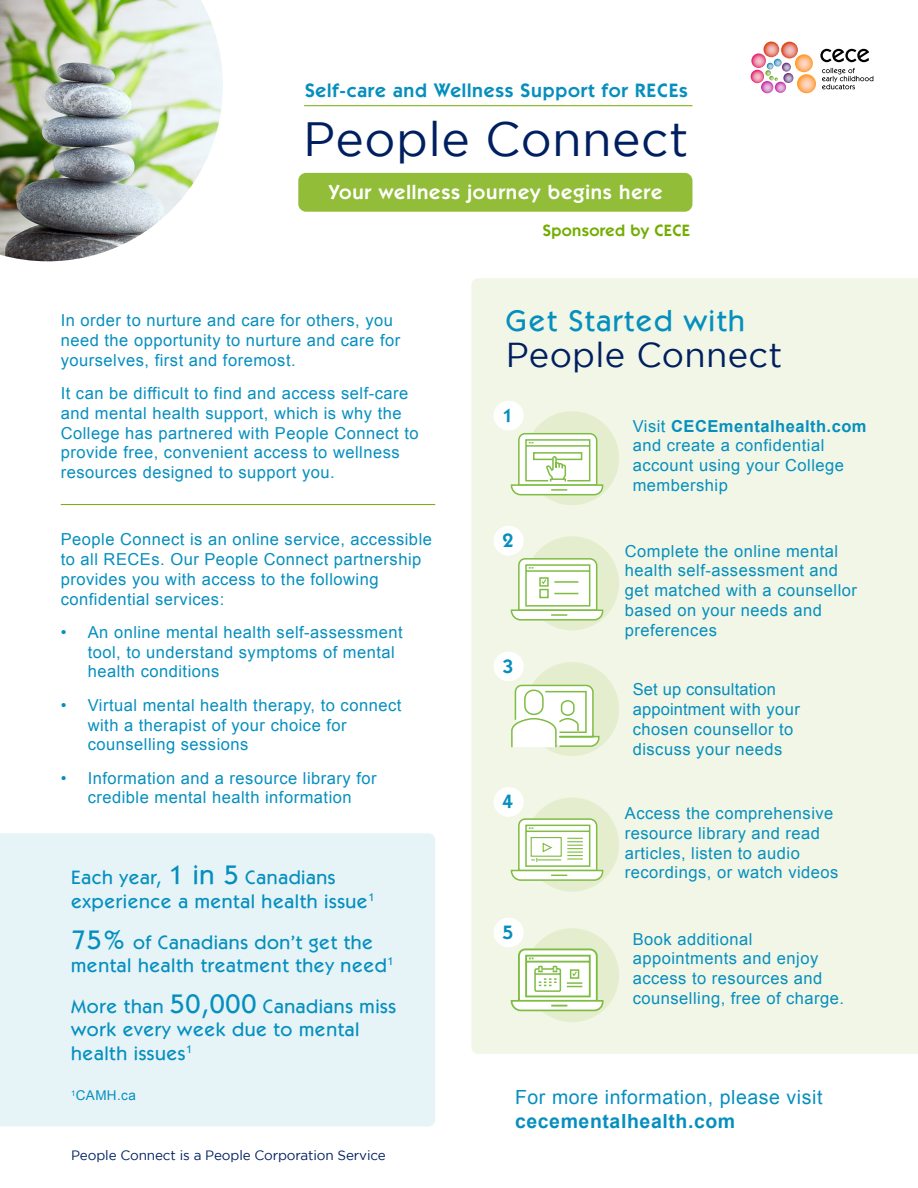
<style>
.page{position:relative;width:918px;height:1188px;background:#fff}
.page>*{position:absolute;margin:0;border:0;box-sizing:border-box;transform-origin:0 0}
.t1{font:48px "Gotham";letter-spacing:.01em;color:#001f60}
.t2{font:34.5px "Gotham";letter-spacing:.01em;color:#001f60}
.t3{font:500 30px "ITC Kabel Std";letter-spacing:.05em;color:#068fbe}
.t4{font:600 20.4px "ITC Kabel Std";letter-spacing:.04em;color:#fff}
.t5{font:500 19.5px/23.4px "ITC Kabel Std";letter-spacing:.03em;color:#068fbe}
.t6{font:19.5px/23.4px "Arial";letter-spacing:.03em;color:#068fbe}
.t7{font:600 19.5px "ITC Kabel Std";letter-spacing:.04em;color:#068fbe}
.t8{font:16.5px/19.8px "Arial";letter-spacing:.03em;color:#068fbe}
.t9{font:600 16.5px "ITC Kabel Std";letter-spacing:.02em;color:#72ad00}
.t10{font:13.5px "Gotham";letter-spacing:-.01em;color:#001f60}
.t11{font:13.5px "Arial";letter-spacing:.03em;color:#068fbe}
.s1{font-size:27px}
.s2{font-weight:700}
</style>
<div class="page">
<div style="left:471px;top:278px;width:447px;height:776px;background:#f1f6e6"></div>
<div style="left:525px;top:411px;width:94px;height:94px;background:#e4eecf;border-radius:50%"></div>
<div style="left:0;top:833px;width:435px;height:293px;background:#e6f4f8"></div>
<svg style="left:795px;top:54px;width:18px;height:18px"></svg>
<svg style="left:797px;top:74px;width:19px;height:19px"></svg>
<svg style="left:751px;top:42px;width:47px;height:51px"></svg>
<svg style="left:820px;top:49px;width:49px;height:13px"></svg>
<svg style="left:822px;top:68px;width:51px;height:21px"></svg>
<div style="left:298px;top:173px;width:394px;height:39px;background:#91bd39;border-radius:8px"></div>
<hr style="left:61px;top:504px;width:374px;height:1px;background:#72ad00">
<hr style="left:304px;top:105px;width:388px;height:1px;background:#72ad00">
<svg style="left:510px;top:432px;width:94px;height:64px"></svg>
<div style="left:550px;top:478px;width:16px;height:4px;border:2px solid #7ebc42"></div>
<div style="left:494px;top:401px;width:30px;height:29px;background:#fff;border-radius:50%"></div>
<div style="left:525px;top:662px;width:94px;height:94px;background:#e4eecf;border-radius:50%"></div>
<div style="left:525px;top:928px;width:94px;height:94px;background:#e4eecf;border-radius:50%"></div>
<div style="left:525px;top:536px;width:94px;height:94px;background:#e4eecf;border-radius:50%"></div>
<svg style="left:510px;top:557px;width:94px;height:64px"></svg>
<svg style="left:510px;top:948px;width:94px;height:64px"></svg>
<div style="left:494px;top:652px;width:30px;height:29px;background:#fff;border-radius:50%"></div>
<div style="left:494px;top:918px;width:30px;height:29px;background:#fff;border-radius:50%"></div>
<div style="left:494px;top:526px;width:30px;height:30px;background:#fff;border-radius:50%"></div>
<div style="left:525px;top:798px;width:94px;height:94px;background:#e4eecf;border-radius:50%"></div>
<svg style="left:510px;top:818px;width:94px;height:64px"></svg>
<div style="left:494px;top:787px;width:30px;height:30px;background:#fff;border-radius:50%"></div>
<svg style="left:510px;top:684px;width:90px;height:65px"></svg>
<img style="left:0;top:0;width:223px;height:261px">
<p class="t7" style="left:305px;top:79px;width:384px">Self-care and Wellness Support for RECEs</p>
<p class="t1" style="left:303px;top:113px;width:387px">People Connect</p>
<p class="t4" style="left:329px;top:180px;width:335px">Your wellness journey begins here</p>
<p class="t8" style="left:61px;top:311px;width:341px">In order to nurture and care for others, you need the opportunity to nurture and care for yourselves, first and foremost.</p>
<p class="t8" style="left:61px;top:383px;width:359px">It can be difficult to find and access self-care and mental health support, which is why the College has partnered with People Connect to provide free, convenient access to wellness resources designed to support you.</p>
<p class="t8" style="left:61px;top:530px;width:373px">People Connect is an online service, accessible to all RECEs. Our People Connect partnership provides you with access to the following confidential services:</p>
<p class="t8" style="left:88px;top:622px;width:317px;text-indent:-27px">• An online mental health self-assessment tool, to understand symptoms of mental health conditions</p>
<p class="t8" style="left:88px;top:695px;width:315px;text-indent:-27px">• Virtual mental health therapy, to connect with a therapist of your choice for counselling sessions</p>
<p class="t8" style="left:61px;top:768px;width:317px;text-align:center">• Information and a resource library for credible mental health information</p>
<p class="t5" style="left:71px;top:866px;width:305px">Each year, <span class="s1">1 in 5</span> Canadians experience a mental health issue<sup>1</sup></p>
<p class="t5" style="left:71px;top:930px;width:324px"><span class="s1">75%</span> of Canadians don’t get the mental health treatment they need<sup>1</sup></p>
<p class="t5" style="left:71px;top:995px;width:326px">More than <span class="s1">50,000</span> Canadians miss work every week due to mental health issues<sup>1</sup></p>
<p class="t11" style="left:71px;top:1087px;width:66px"><sup>1</sup>CAMH.ca</p>
<p class="t10" style="left:71px;top:1148px;width:316px">People Connect is a People Corporation Service</p>
<p class="t9" style="left:543px;top:221px;width:149px">Sponsored by CECE</p>
<p class="t3" style="left:506px;top:304px;width:241px">Get Started with</p>
<p class="t2" style="left:506px;top:336px;width:278px">People Connect</p>
<p class="t7" style="left:502px;top:404px;width:12px">1</p>
<p class="t7" style="left:502px;top:529px;width:12px">2</p>
<p class="t7" style="left:502px;top:655px;width:12px">3</p>
<p class="t7" style="left:502px;top:790px;width:12px">4</p>
<p class="t7" style="left:502px;top:921px;width:12px">5</p>
<p class="t8" style="left:633px;top:416px;width:235px">Visit <span class="s2">CECEmentalhealth.com </span>and create a confidential account using your College membership</p>
<p class="t8" style="left:625px;top:541px;width:234px">Complete the online mental health self-assessment and get matched with a counsellor based on your needs and preferences</p>
<p class="t8" style="left:633px;top:680px;width:169px">Set up consultation appointment with your chosen counsellor to discuss your needs</p>
<p class="t8" style="left:625px;top:803px;width:215px">Access the comprehensive resource library and read articles, listen to audio recordings, or watch videos</p>
<p class="t8" style="left:633px;top:929px;width:213px">Book additional appointments and enjoy access to resources and counselling, free of charge.</p>
<p class="t6" style="left:515px;top:1086px;width:309px">For more information, please visit <span class="s2">cecementalhealth.com</span></p>
</div>
